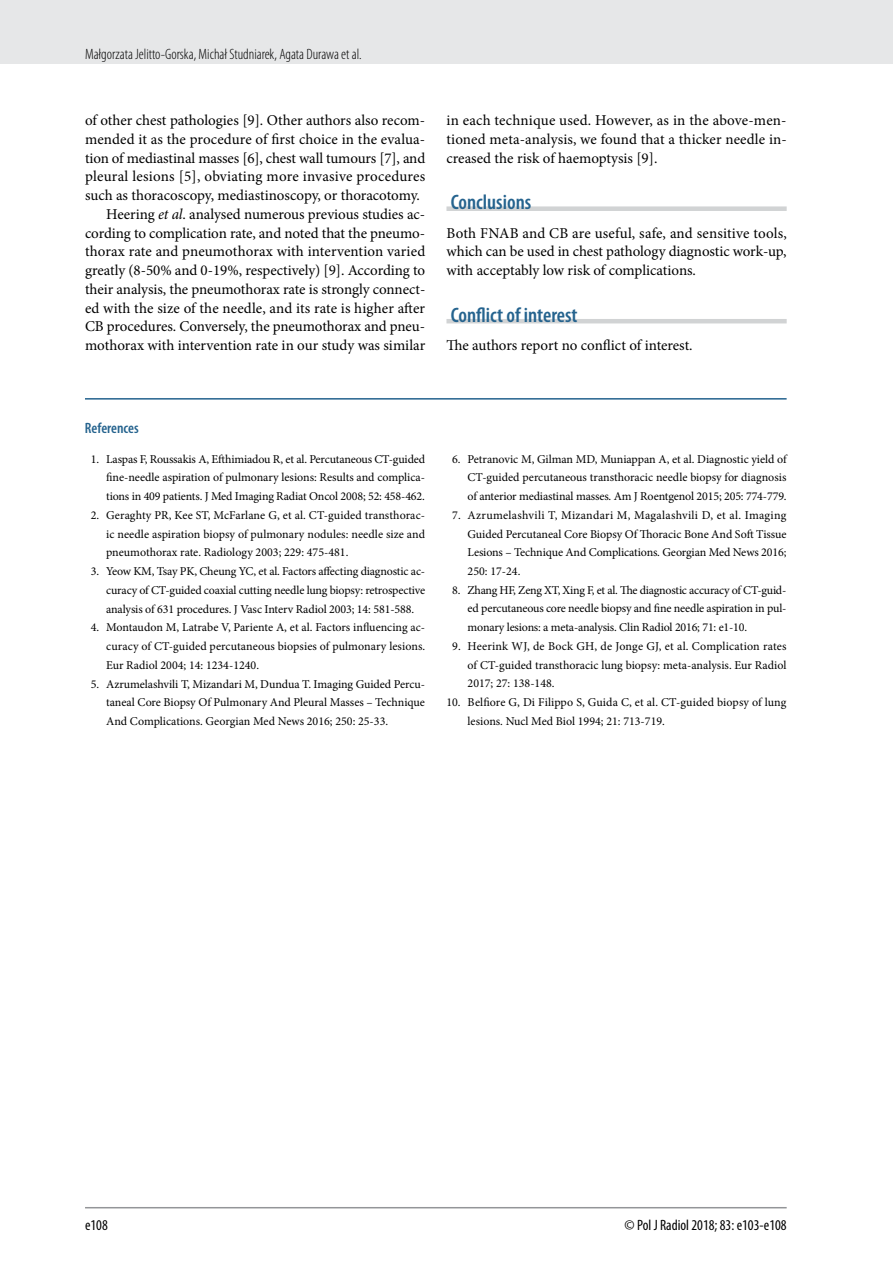
<style>
.page{position:relative;width:893px;height:1263px;background:#fff}
.page>*{position:absolute;margin:0;border:0;box-sizing:border-box;transform-origin:0 0}
.t1{font:600 condensed 21px "Myriad Pro";color:#25638e}
.t2{font:15px/18.8px "Minion Pro";letter-spacing:-.005em;color:#000;text-align:justify}
.t3{font:300 condensed 15px "Myriad Pro";color:#000}
.t4{font:15px "Minion Pro";letter-spacing:.015em;color:#000}
.t5{font:condensed 15px "Myriad Pro";color:#000}
.t6{font:600 condensed 15px "Myriad Pro";color:#25638e}
.t7{font:12px/18.8px "Minion Pro";letter-spacing:-.005em;color:#000;text-align:justify}
.s1{font-style:italic}
</style>
<div class="page">
<div style="left:0;top:0;width:893px;height:64px;background:#e6e7e8"></div>
<hr style="left:85px;top:1207px;width:702px;height:1px;background:#939598">
<hr style="left:85px;top:398px;width:702px;height:2px;background:#25638e">
<div style="left:446px;top:206px;width:341px;height:5px;background:#d1d3d4"></div>
<hr style="left:446px;top:319px;width:341px;height:4px;background:#d1d3d4">
<p class="t3" style="left:85px;top:45px;width:278px">Małgorzata Jelitto-Gorska, Michał Studniarek, Agata Durawa et al.</p>
<p class="t2" style="left:85px;top:111px;width:342px">of other chest pathologies [9]. Other authors also recom-</p>
<p class="t2" style="left:85px;top:130px;width:342px">mended it as the procedure of first choice in the evalua-</p>
<p class="t2" style="left:85px;top:148px;width:342px">tion of mediastinal masses [6], chest wall tumours [7], and</p>
<p class="t4" style="left:85px;top:166px;width:342px">pleural lesions [5], obviating more invasive procedures</p>
<p class="t2" style="left:85px;top:186px;width:336px">such as thoracoscopy, mediastinoscopy, or thoracotomy.</p>
<p class="t2" style="left:106px;top:205px;width:320px">Heering <span class="s1">et al</span>. analysed numerous previous studies ac-</p>
<p class="t2" style="left:85px;top:223px;width:342px">cording to complication rate, and noted that the pneumo-</p>
<p class="t2" style="left:85px;top:242px;width:342px">thorax rate and pneumothorax with intervention varied</p>
<p class="t2" style="left:85px;top:261px;width:342px">greatly (8-50% and 0-19%, respectively) [9]. According to</p>
<p class="t2" style="left:85px;top:280px;width:342px">their analysis, the pneumothorax rate is strongly connect-</p>
<p class="t2" style="left:85px;top:298px;width:342px">ed with the size of the needle, and its rate is higher after</p>
<p class="t2" style="left:85px;top:317px;width:342px">CB procedures. Conversely, the pneumothorax and pneu-</p>
<p class="t2" style="left:85px;top:336px;width:342px">mothorax with intervention rate in our study was similar</p>
<p class="t2" style="left:446px;top:111px;width:342px">in each technique used. However, as in the above-men&shy;tioned meta-analysis, we found that a thicker needle in&shy;creased the risk of haemoptysis [9].</p>
<h1 class="t1" style="left:451px;top:189px;width:82px">Conclusions</h1>
<p class="t2" style="left:446px;top:223px;width:342px">Both FNAB and CB are useful, safe, and sensitive tools, which can be used in chest pathology diagnostic work-up, with acceptably low risk of complications.</p>
<h1 class="t1" style="left:451px;top:302px;width:128px">Conflict of interest</h1>
<p class="t2" style="left:446px;top:336px;width:248px">The authors report no conflict of interest.</p>
<p class="t6" style="left:85px;top:418px;width:55px">References</p>
<p class="t7" style="left:106px;top:449px;width:321px;text-indent:-15px">1. Laspas F, Roussakis A, Efthimiadou R, et al. Percutaneous CT-guided fine-needle aspiration of pulmonary lesions: Results and complica&shy;tions in 409 patients. J Med Imaging Radiat Oncol 2008; 52: 458-462.</p>
<p class="t7" style="left:106px;top:506px;width:320px;text-indent:-15px">2. Geraghty PR, Kee ST, McFarlane G, et al. CT-guided transthorac&shy;ic needle aspiration biopsy of pulmonary nodules: needle size and pneumothorax rate. Radiology 2003; 229: 475-481.</p>
<p class="t7" style="left:106px;top:562px;width:321px;text-indent:-15px">3. Yeow KM, Tsay PK, Cheung YC, et al. Factors affecting diagnostic ac&shy;curacy of CT-guided coaxial cutting needle lung biopsy: retrospective analysis of 631 procedures. J Vasc Interv Radiol 2003; 14: 581-588.</p>
<p class="t7" style="left:106px;top:618px;width:321px;text-indent:-15px">4. Montaudon M, Latrabe V, Pariente A, et al. Factors influencing ac&shy;curacy of CT-guided percutaneous biopsies of pulmonary lesions.<br>Eur Radiol 2004; 14: 1234-1240.</p>
<p class="t7" style="left:106px;top:674px;width:320px;text-indent:-15px">5. Azrumelashvili T, Mizandari M, Dundua T. Imaging Guided Percu&shy;taneal Core Biopsy Of Pulmonary And Pleural Masses – Technique And Complications. Georgian Med News 2016; 250: 25-33.</p>
<p class="t7" style="left:468px;top:449px;width:321px;text-indent:-15px">6. Petranovic M, Gilman MD, Muniappan A, et al. Diagnostic yield of CT-guided percutaneous transthoracic needle biopsy for diagnosis of anterior mediastinal masses. Am J Roentgenol 2015; 205: 774-779.</p>
<p class="t7" style="left:468px;top:506px;width:320px;text-indent:-15px">7. Azrumelashvili T, Mizandari M, Magalashvili D, et al. Imaging Guided Percutaneal Core Biopsy Of Thoracic Bone And Soft Tissue Lesions – Technique And Complications. Georgian Med News 2016; 250: 17-24.</p>
<p class="t7" style="left:468px;top:581px;width:320px;text-indent:-15px">8. Zhang HF, Zeng XT, Xing F, et al. The diagnostic accuracy of CT-guid&shy;ed percutaneous core needle biopsy and fine needle aspiration in pul&shy;monary lesions: a meta-analysis. Clin Radiol 2016; 71: e1-10.</p>
<p class="t7" style="left:468px;top:637px;width:320px;text-indent:-15px">9. Heerink WJ, de Bock GH, de Jonge GJ, et al. Complication rates of CT-guided transthoracic lung biopsy: meta-analysis. Eur Radiol 2017; 27: 138-148.</p>
<p class="t7" style="left:468px;top:693px;width:320px;text-indent:-21px">10. Belfiore G, Di Filippo S, Guida C, et al. CT-guided biopsy of lung lesions. Nucl Med Biol 1994; 21: 713-719.</p>
<p class="t5" style="left:85px;top:1216px;width:24px">e108</p>
<p class="t5" style="left:625px;top:1216px;width:164px">© Pol J Radiol 2018; 83: e103-e108</p>
</div>
